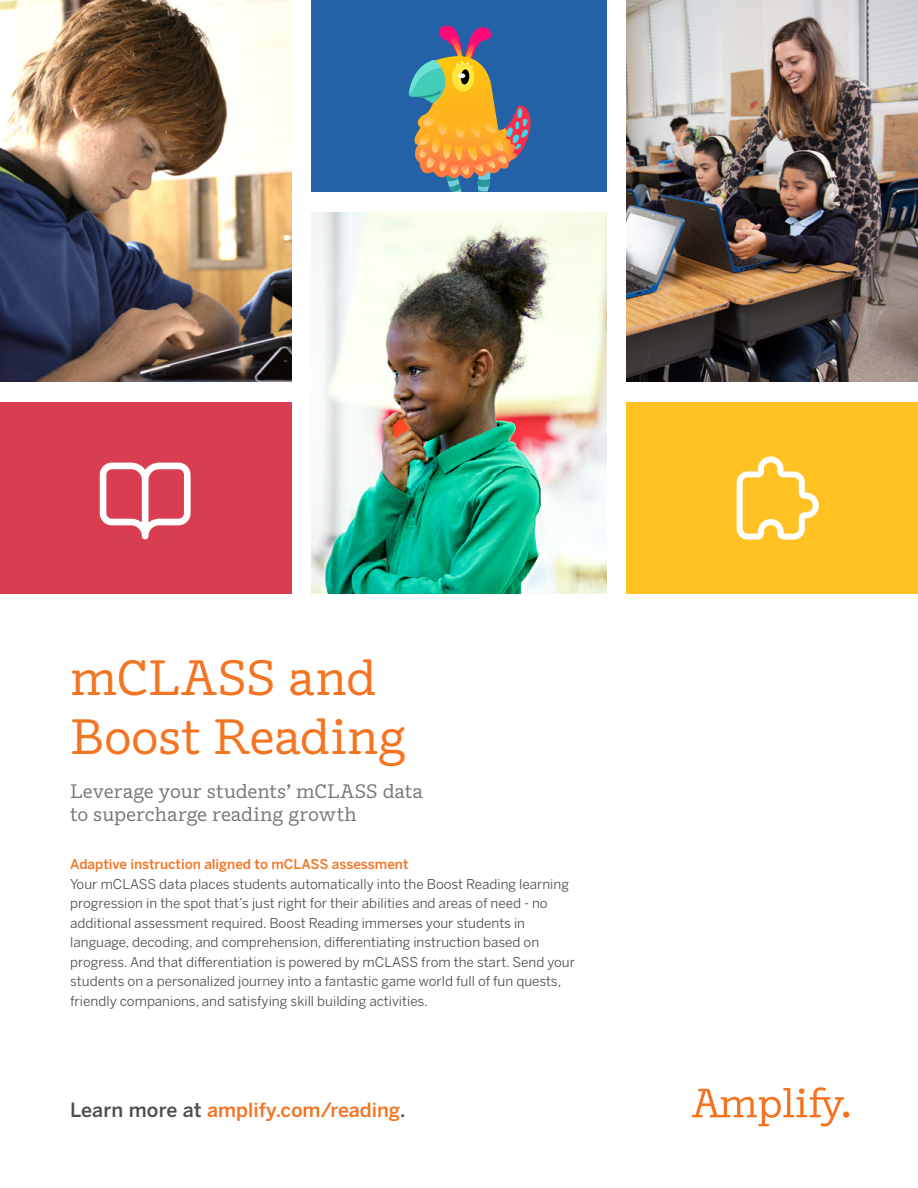
<style>
.page{position:relative;width:918px;height:1188px;background:#fff}
.page>*{position:absolute;margin:0;border:0;box-sizing:border-box;transform-origin:0 0}
.t1{font:49.5px/59.4px "Amplify";letter-spacing:-.005em;color:#f47421}
.t2{font:19.5px/23.4px "Amplify";color:#77787b}
.t3{font:500 19.5px "Benton Sans";color:#f47421}
.t4{font:13.5px/19.5px "Benton Sans";color:#4d4d4f}
.t5{font:500 13.5px "Benton Sans";color:#f47421}
.s1{color:#4e4e4f}
</style>
<div class="page">
<img style="left:311px;top:212px;width:296px;height:382px">
<img style="left:0;top:0;width:292px;height:382px">
<img style="left:626px;top:0;width:292px;height:382px">
<div style="left:0;top:402px;width:292px;height:192px;background:#d83d52"></div>
<div style="left:626px;top:402px;width:292px;height:192px;background:#ffc222"></div>
<div style="left:311px;top:0;width:296px;height:192px;background:#2462a7"></div>
<svg style="left:408px;top:25px;width:123px;height:167px"></svg>
<svg style="left:100px;top:463px;width:91px;height:76px"></svg>
<svg style="left:737px;top:456px;width:82px;height:84px"></svg>
<svg style="left:692px;top:1087px;width:152px;height:39px"></svg>
<div style="left:843px;top:1111px;width:6px;height:7px;background:#f47421;border-radius:50%"></div>
<h1 class="t1" style="left:70px;top:648px;width:337px">mCLASS and<br>Boost Reading</h1>
<h2 class="t2" style="left:70px;top:780px;width:354px">Leverage your students’ mCLASS data to supercharge reading growth</h2>
<p class="t5" style="left:70px;top:856px;width:340px">Adaptive instruction aligned to mCLASS assessment</p>
<p class="t4" style="left:70px;top:874px;width:506px">Your mCLASS data places students automatically into the Boost Reading learning progression in the spot that’s just right for their abilities and areas of need - no additional assessment required. Boost Reading immerses your students in language, decoding, and comprehension, differentiating instruction based on progress. And that differentiation is powered by mCLASS from the start. Send your students on a personalized journey into a fantastic game world full of fun quests, friendly companions, and satisfying skill building activities.</p>
<h2 class="t3" style="left:70px;top:1098px;width:337px"><span class="s1">Learn more at</span> amplify.com/reading<span class="s1">.</span></h2>
</div>
